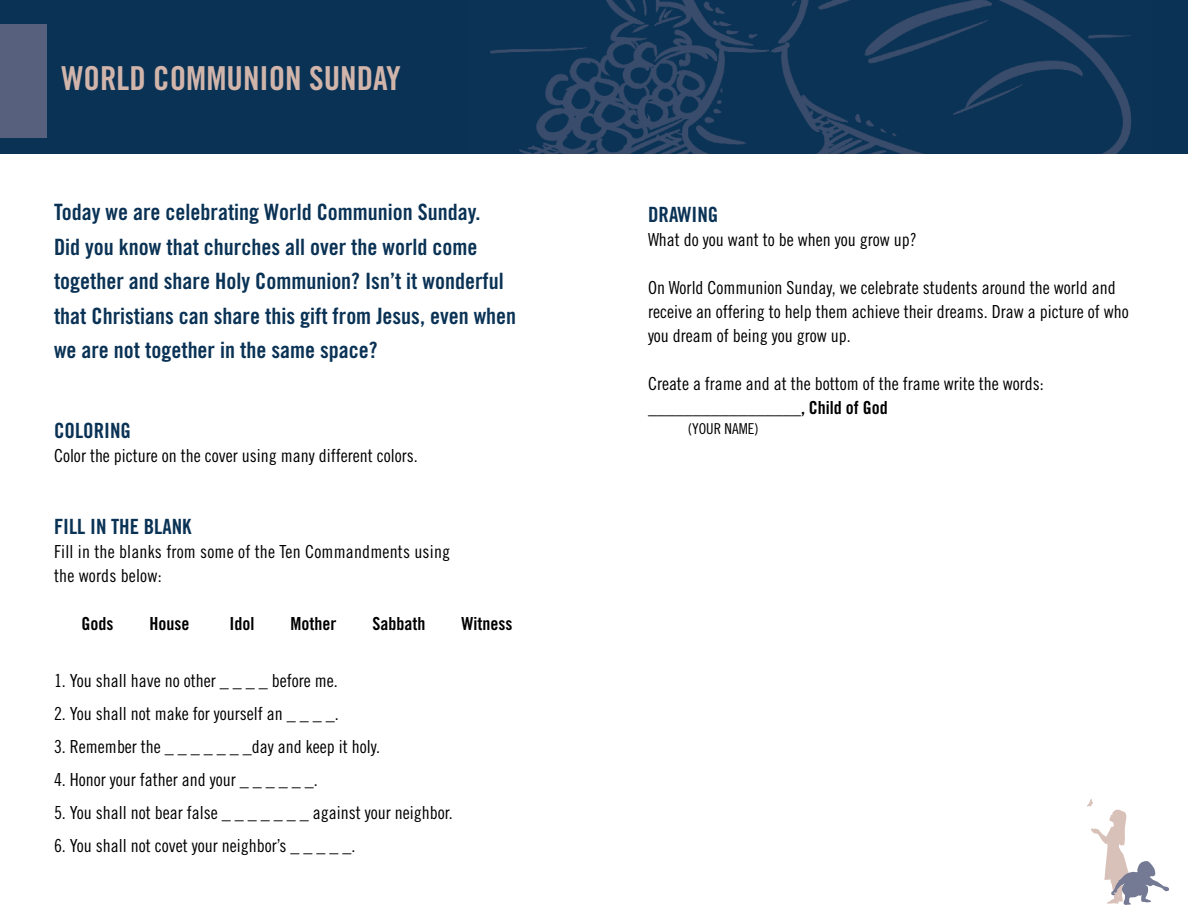
<style>
.page{position:relative;width:1188px;height:918px;background:#fff}
.page>*{position:absolute;margin:0;border:0;box-sizing:border-box;transform-origin:0 0}
.t1{font:33px "Trade Gothic LT Std Bd Cn 20";color:#d1b5ab}
.t2{font:22.5px/34.5px "Trade Gothic LT Std Bd Cn 20";color:#0a3255}
.t3{font:21px "Trade Gothic LT Std Bd Cn 20";color:#0a3255}
.t4{font:18px/24px "Trade Gothic LT Std Cn 18";color:#000}
.t5{font:18px "Trade Gothic LT Std Bd Cn 20";color:#000}
.t6{font:15px "Trade Gothic LT Std Cn 18";color:#000}
</style>
<div class="page">
<div style="left:0;top:0;width:1188px;height:153px;background:#0a3255"></div>
<img style="left:490px;top:0;width:642px;height:153px">
<svg style="left:1087px;top:799px;width:82px;height:106px"></svg>
<div style="left:0;top:24px;width:46px;height:113px;background:#57617d"></div>
<h1 class="t1" style="left:62px;top:58px;width:341px">WORLD COMMUNION SUNDAY</h1>
<p class="t2" style="left:54px;top:195px;width:464px">Today we are celebrating World Communion Sunday.<br>Did you know that churches all over the world come together and share Holy Communion? Isn’t it wonderful that Christians can share this gift from Jesus, even when we are not together in the same space?</p>
<p class="t3" style="left:54px;top:418px;width:79px">COLORING</p>
<p class="t4" style="left:54px;top:443px;width:365px">Color the picture on the cover using many different colors.</p>
<p class="t3" style="left:54px;top:514px;width:139px">FILL IN THE BLANK</p>
<p class="t4" style="left:54px;top:539px;width:398px">Fill in the blanks from some of the Ten Commandments using the words below:</p>
<p class="t5" style="left:82px;top:613px;width:33px">Gods</p>
<p class="t5" style="left:150px;top:613px;width:41px">House</p>
<p class="t5" style="left:230px;top:613px;width:26px">Idol</p>
<p class="t5" style="left:291px;top:613px;width:47px">Mother</p>
<p class="t5" style="left:372px;top:613px;width:54px">Sabbath</p>
<p class="t5" style="left:461px;top:613px;width:52px">Witness</p>
<p class="t4" style="left:54px;top:668px;width:285px">1. You shall have no other _ _ _ _ before me.</p>
<p class="t4" style="left:54px;top:701px;width:286px">2. You shall not make for yourself an _ _ _ _.</p>
<p class="t4" style="left:54px;top:734px;width:328px">3. Remember the _ _ _ _ _ _ _day and keep it holy.</p>
<p class="t4" style="left:54px;top:767px;width:265px">4. Honor your father and your _ _ _ _ _ _.</p>
<p class="t4" style="left:54px;top:800px;width:400px">5. You shall not bear false _ _ _ _ _ _ _ against your neighbor.</p>
<p class="t4" style="left:54px;top:833px;width:303px">6. You shall not covet your neighbor’s _ _ _ _ _.</p>
<p class="t3" style="left:648px;top:202px;width:72px">DRAWING</p>
<p class="t4" style="left:648px;top:227px;width:270px">What do you want to be when you grow up?</p>
<p class="t4" style="left:648px;top:275px;width:482px">On World Communion Sunday, we celebrate students around the world and receive an offering to help them achieve their dreams. Draw a picture of who you dream of being you grow up.</p>
<p class="t4" style="left:648px;top:371px;width:397px">Create a frame and at the bottom of the frame write the words:</p>
<p class="t5" style="left:648px;top:397px;width:241px">_________________, Child of God</p>
<p class="t6" style="left:688px;top:419px;width:72px">(YOUR NAME)</p>
</div>
